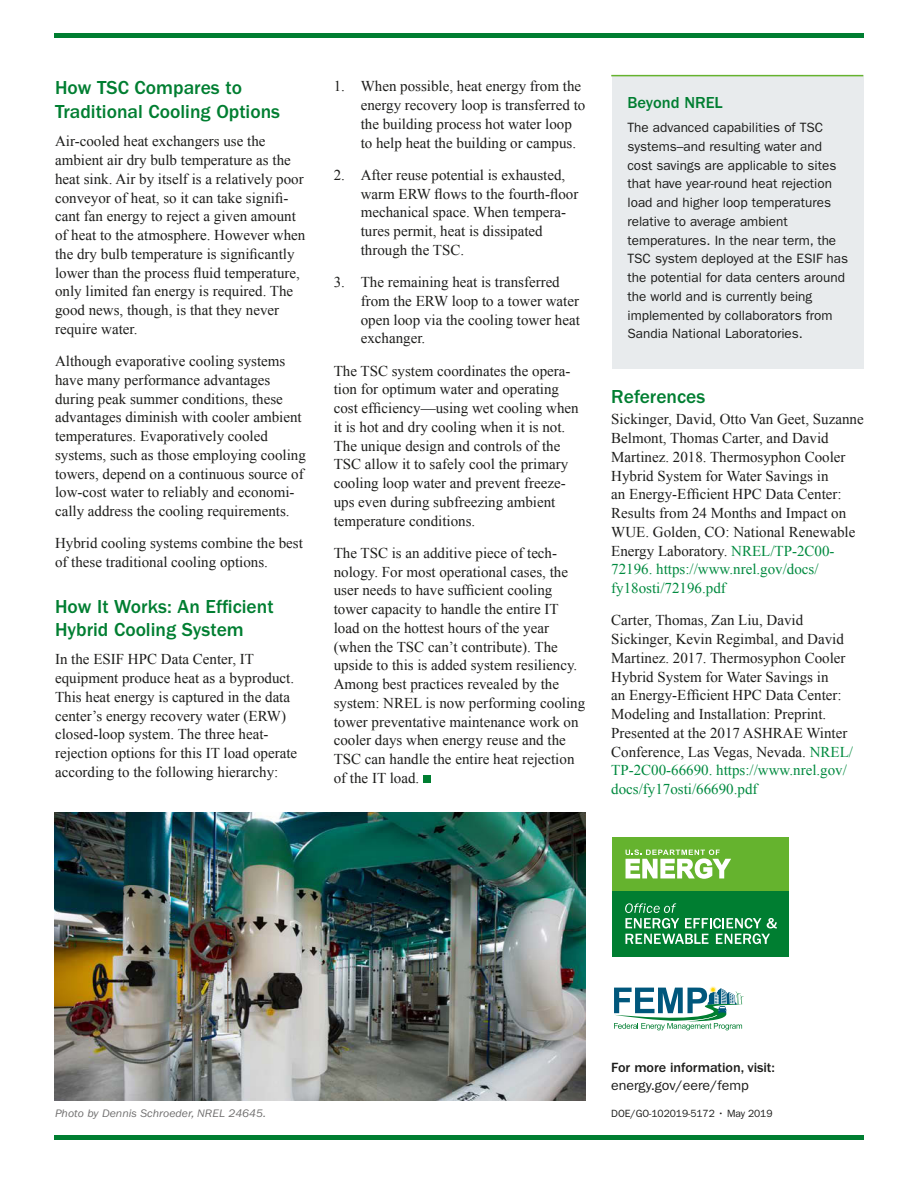
<style>
.page{position:relative;width:918px;height:1188px;background:#fff}
.page>*{position:absolute;margin:0;border:0;box-sizing:border-box;transform-origin:0 0}
.t1{font:500 19.5px/23.2px "ITC Franklin Gothic Std";color:#007e31}
.sidebar_head{font:500 16.5px "ITC Franklin Gothic Std";color:#007e31}
.body_text{font:15px/18.8px "Times New Roman";color:#1d1d1b}
.t2{font:500 13.8px/18px "ITC Franklin Gothic Std";letter-spacing:-.005em;color:#1d1d1b}
.sidebar_text_bullet{font:13.5px/18.8px "ITC Franklin Gothic Std";color:#1d1d1b}
.t3{font:italic 11.25px "ITC Franklin Gothic Std";color:#706f6f;scale:1.05 1}
.t4{font:10.5px "ITC Franklin Gothic Std";letter-spacing:-.005em;color:#1d1d1b}
.s1{color:#008a3f}
.s2{font-weight:400}
</style>
<div class="page">
<div style="left:423px;top:775px;width:8px;height:8px;background:#007e31"></div>
<div style="left:612px;top:75px;width:252px;height:294px;background:#e8ebed"></div>
<hr style="left:611px;top:75px;width:252px;height:1px;background:#65b32e">
<img style="left:54px;top:812px;width:531px;height:288px">
<hr style="left:54px;top:34px;width:810px;height:4px;background:#007e31">
<hr style="left:54px;top:1135px;width:810px;height:4px;background:#007e31">
<div style="left:613px;top:837px;width:176px;height:55px;background:#65b32e"></div>
<svg style="left:626px;top:850px;width:105px;height:29px"></svg>
<div style="left:613px;top:891px;width:176px;height:65px;background:#007e31"></div>
<svg style="left:625px;top:903px;width:152px;height:41px"></svg>
<svg style="left:614px;top:986px;width:130px;height:44px"></svg>
<h1 class="t1" style="left:55px;top:77px;width:227px">How TSC Compares to<br>Traditional Cooling Options</h1>
<p class="body_text" style="left:55px;top:132px;width:252px">Air-cooled heat exchangers use the ambient air dry bulb temperature as the heat sink. Air by itself is a relatively poor conveyor of heat, so it can take signifi&shy;cant fan energy to reject a given amount of heat to the atmosphere. However when the dry bulb temperature is significantly lower than the process fluid temperature, only limited fan energy is required. The good news, though, is that they never require water.</p>
<p class="body_text" style="left:55px;top:351px;width:252px">Although evaporative cooling systems have many performance advantages during peak summer conditions, these advantages diminish with cooler ambient temperatures. Evaporatively cooled systems, such as those employing cooling towers, depend on a continuous source of low-cost water to reliably and economi&shy;cally address the cooling requirements.</p>
<p class="body_text" style="left:55px;top:534px;width:249px">Hybrid cooling systems combine the best of these traditional cooling options.</p>
<h1 class="t1" style="left:55px;top:595px;width:220px">How It Works: An Efficient<br>Hybrid Cooling System</h1>
<p class="body_text" style="left:55px;top:650px;width:244px">In the ESIF HPC Data Center, IT equipment produce heat as a byproduct.<br>This heat energy is captured in the data center’s energy recovery water (ERW) closed-loop system. The three heat&shy;rejection options for this IT load operate according to the following hierarchy:</p>
<p class="body_text" style="left:361px;top:77px;width:226px;text-indent:-27px">1. When possible, heat energy from the energy recovery loop is transferred to the building process hot water loop to help heat the building or campus.</p>
<p class="body_text" style="left:361px;top:165px;width:219px;text-indent:-27px">2. After reuse potential is exhausted, warm ERW flows to the fourth-floor mechanical space. When tempera&shy;tures permit, heat is dissipated through the TSC.</p>
<p class="body_text" style="left:361px;top:273px;width:221px;text-indent:-27px">3. The remaining heat is transferred from the ERW loop to a tower water open loop via the cooling tower heat exchanger.</p>
<p class="body_text" style="left:334px;top:361px;width:246px">The TSC system coordinates the opera&shy;tion for optimum water and operating cost efficiency—using wet cooling when it is hot and dry cooling when it is not.<br>The unique design and controls of the TSC allow it to safely cool the primary cooling loop water and prevent freeze&shy;ups even during subfreezing ambient temperature conditions.</p>
<p class="body_text" style="left:334px;top:543px;width:253px">The TSC is an additive piece of tech&shy;nology. For most operational cases, the user needs to have sufficient cooling tower capacity to handle the entire IT load on the hottest hours of the year (when the TSC can’t contribute). The upside to this is added system resiliency.<br>Among best practices revealed by the system: NREL is now performing cooling tower preventative maintenance work on cooler days when energy reuse and the TSC can handle the entire heat rejection of the IT load.</p>
<p class="sidebar_head" style="left:627px;top:94px;width:97px">Beyond NREL</p>
<p class="sidebar_text_bullet" style="left:627px;top:118px;width:222px">The advanced capabilities of TSC systems–and resulting water and cost savings are applicable to sites that have year-round heat rejection load and higher loop temperatures relative to average ambient temperatures. In the near term, the TSC system deployed at the ESIF has the potential for data centers around the world and is currently being implemented by collaborators from Sandia National Laboratories.</p>
<h1 class="t1" style="left:611px;top:385px;width:96px">References</h1>
<p class="body_text" style="left:611px;top:410px;width:254px">Sickinger, David, Otto Van Geet, Suzanne Belmont, Thomas Carter, and David Martinez. 2018. Thermosyphon Cooler Hybrid System for Water Savings in<br>an Energy-Efficient HPC Data Center:<br>Results from 24 Months and Impact on WUE. Golden, CO: National Renewable Energy Laboratory. <span class="s1">NREL/TP-2C00- 72196. https://www.nrel.gov/docs/ fy18osti/72196.pdf</span></p>
<p class="body_text" style="left:611px;top:611px;width:243px">Carter, Thomas, Zan Liu, David Sickinger, Kevin Regimbal, and David Martinez. 2017. Thermosyphon Cooler Hybrid System for Water Savings in<br>an Energy-Efficient HPC Data Center:<br>Modeling and Installation: Preprint.<br>Presented at the 2017 ASHRAE Winter Conference, Las Vegas, Nevada. <span class="s1">NREL/ TP-2C00-66690. https://www.nrel.gov/ docs/fy17osti/66690.pdf</span></p>
<p class="t3" style="left:55px;top:1107px;width:202px">Photo by Dennis Schroeder, NREL 24645.</p>
<p class="t2" style="left:611px;top:1059px;width:165px">For more information, visit: <span class="s2">energy.gov/eere/femp</span></p>
<p class="t4" style="left:611px;top:1107px;width:163px">DOE/GO-102019-5172 • May 2019</p>
</div>
